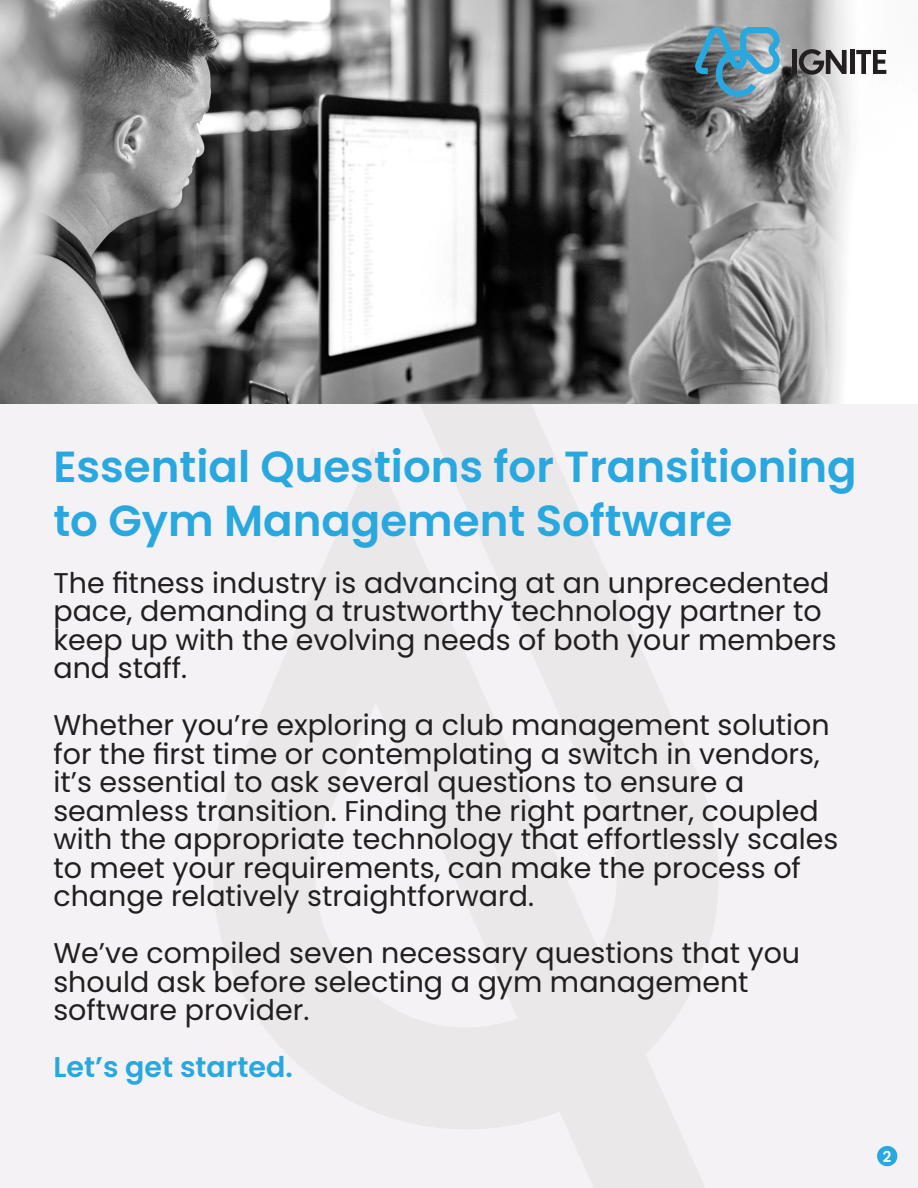
<style>
.page{position:relative;width:918px;height:1188px;background:#fff}
.page>*{position:absolute;margin:0;border:0;box-sizing:border-box;transform-origin:0 0}
.t1{font:600 43.5px/54px "Poppins";color:#29a8e0}
.t2{font:28.5px/28.5px "Poppins";color:#231f20}
.t3{font:600 28.5px "Poppins";color:#29a8e0}
.t4{font:600 15px "Poppins";color:#fff}
</style>
<div class="page">
<div style="left:0;top:1px;width:918px;height:1187px;background:#f5f2f5"></div>
<div style="left:877px;top:1146px;width:20px;height:20px;background:#29a8e0;border-radius:50%"></div>
<svg style="left:214px;top:404px;width:504px;height:784px;fill:#ebe8ea"></svg>
<img style="left:0;top:0;width:918px;height:404px">
<div style="left:792px;top:50px;width:5px;height:24px;background:#231f20"></div>
<svg style="left:799px;top:49px;width:51px;height:27px"></svg>
<hr style="left:850px;top:50px;width:4px;height:24px;background:#231f20">
<svg style="left:856px;top:50px;width:35px;height:26px"></svg>
<svg style="left:693px;top:27px;width:88px;height:72px;background:#6a91a3"></svg>
<p class="t1" style="left:53px;top:440px;width:805px">Essential Questions for Transitioning to Gym Management Software</p>
<p class="t2" style="left:53px;top:568px;width:785px">The fitness industry is advancing at an unprecedented pace, demanding a trustworthy technology partner to keep up with the evolving needs of both your members and staff.</p>
<p class="t2" style="left:53px;top:711px;width:778px">Whether you’re exploring a club management solution for the first time or contemplating a switch in vendors, it’s essential to ask several questions to ensure a</p>
<p class="t2" style="left:53px;top:796px;width:786px">seamless transition. Finding the right partner, coupled with the appropriate technology that effortlessly scales to meet your requirements, can make the process of change relatively straightforward.</p>
<p class="t2" style="left:53px;top:939px;width:748px">We’ve compiled seven necessary questions that you should ask before selecting a gym management</p>
<p class="t2" style="left:53px;top:996px;width:258px">software provider.</p>
<p class="t3" style="left:53px;top:1051px;width:241px">Let’s get started.</p>
<p class="t4" style="left:883px;top:1148px;width:10px">2</p>
</div>
